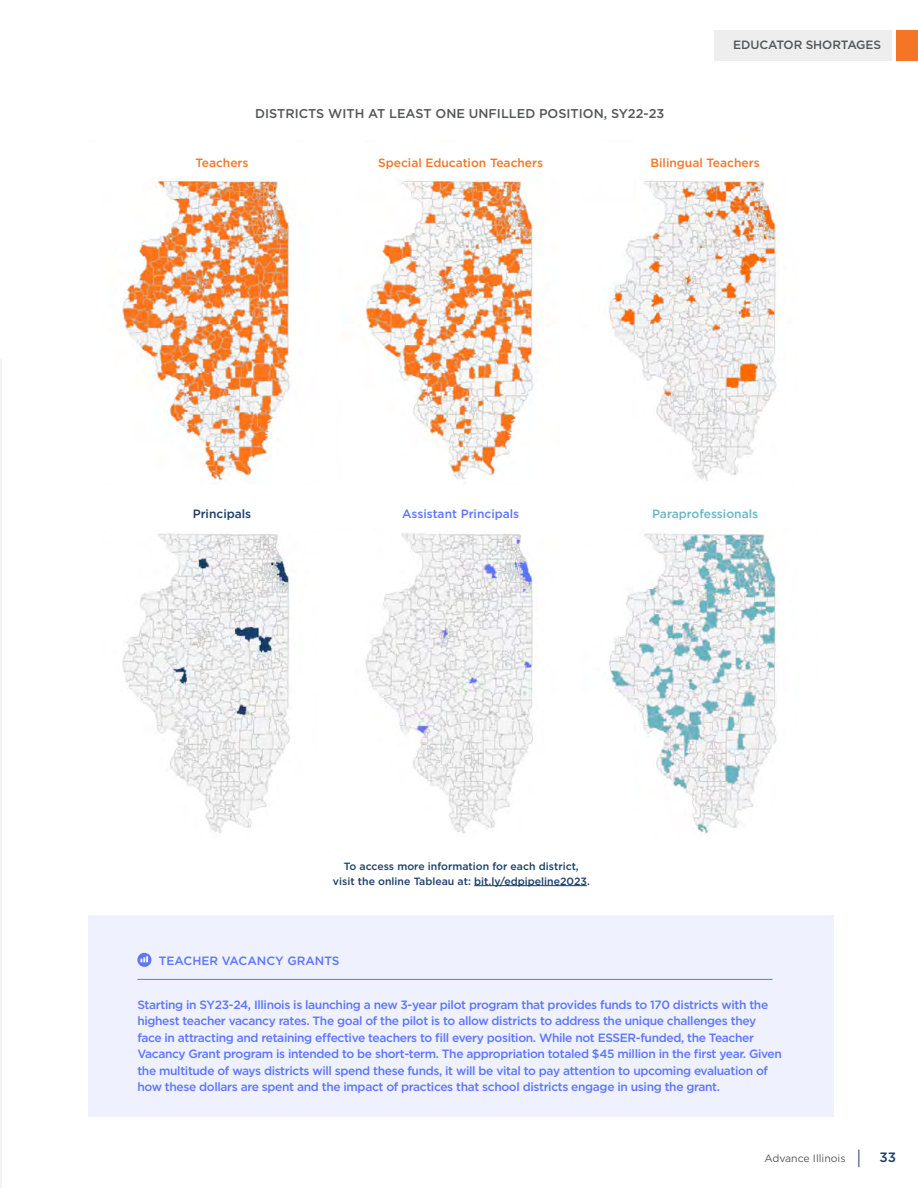
<style>
.page{position:relative;width:918px;height:1188px;background:#fff}
.page>*{position:absolute;margin:0;border:0;box-sizing:border-box;transform-origin:0 0}
.t1{font:500 13.5px "Gotham";color:#1a3d66}
.t2{font:500 12.75px "Gotham";color:#545557}
.t3{font:500 12px/16.5px "Gotham";letter-spacing:-.03em;color:#5e75ff}
.t4{font:500 12px "Gotham";color:#f47526}
.t5{font:500 12px "Gotham";color:#5e75ff}
.t6{font:500 12px "Gotham";color:#6bb5c1}
.t7{font:500 12px "Gotham";letter-spacing:-.01em;color:#545557}
.t8{font:500 12px "Gotham";color:#1a3d66}
.t9{font:500 10.5px/15px "Gotham";color:#1a3d66;text-align:center}
.t10{font:10.5px "Gotham";color:#545557}
</style>
<div class="page">
<hr style="left:0;top:359px;width:2px;height:829px;background:#545557">
<div style="left:89px;top:915px;width:745px;height:202px;background:#eff1ff"></div>
<hr style="left:137px;top:979px;width:635px;height:1px;background:#5e75ff">
<svg style="left:137px;top:953px;width:15px;height:14px"></svg>
<img style="left:121px;top:177px;width:658px;height:657px">
<div style="left:71px;top:497px;width:756px;height:20px;background:#fff"></div>
<div style="left:66px;top:486px;width:796px;height:12px;background:#fff"></div>
<div style="left:560px;top:159px;width:19px;height:685px;background:#fff"></div>
<div style="left:318px;top:159px;width:19px;height:685px;background:#fff"></div>
<div style="left:66px;top:515px;width:796px;height:13px;background:#fff"></div>
<hr style="left:474px;top:885px;width:113px;height:1px;background:#1a3d66">
<div style="left:714px;top:31px;width:178px;height:30px;background:#eee"></div>
<div style="left:897px;top:31px;width:21px;height:30px;background:#f47526"></div>
<svg style="left:859px;top:1150px;width:1px;height:17px"></svg>
<p class="t2" style="left:255px;top:105px;width:411px">DISTRICTS WITH AT LEAST ONE UNFILLED POSITION, SY22-23</p>
<p class="t7" style="left:733px;top:37px;width:149px">EDUCATOR SHORTAGES</p>
<p class="t4" style="left:195px;top:155px;width:55px">Teachers</p>
<p class="t4" style="left:378px;top:155px;width:167px">Special Education Teachers</p>
<p class="t4" style="left:651px;top:155px;width:111px">Bilingual Teachers</p>
<p class="t8" style="left:193px;top:506px;width:60px">Principals</p>
<p class="t5" style="left:402px;top:506px;width:119px">Assistant Principals</p>
<p class="t6" style="left:652px;top:506px;width:108px">Paraprofessionals</p>
<p class="t9" style="left:333px;top:858px;width:258px">To access more information for each district, visit the online Tableau at: bit.ly/edpipeline2023.</p>
<p class="t5" style="left:159px;top:953px;width:182px">TEACHER VACANCY GRANTS</p>
<p class="t3" style="left:137px;top:996px;width:646px">Starting in SY23-24, Illinois is launching a new 3-year pilot program that provides funds to 170 districts with the highest teacher vacancy rates. The goal of the pilot is to allow districts to address the unique challenges they face in attracting and retaining effective teachers to fill every position. While not ESSER-funded, the Teacher Vacancy Grant program is intended to be short-term. The appropriation totaled $45 million in the first year. Given the multitude of ways districts will spend these funds, it will be vital to pay attention to upcoming evaluation of how these dollars are spent and the impact of practices that school districts engage in using the grant.</p>
<p class="t10" style="left:764px;top:1151px;width:83px">Advance Illinois</p>
<p class="t1" style="left:880px;top:1148px;width:18px">33</p>
</div>
